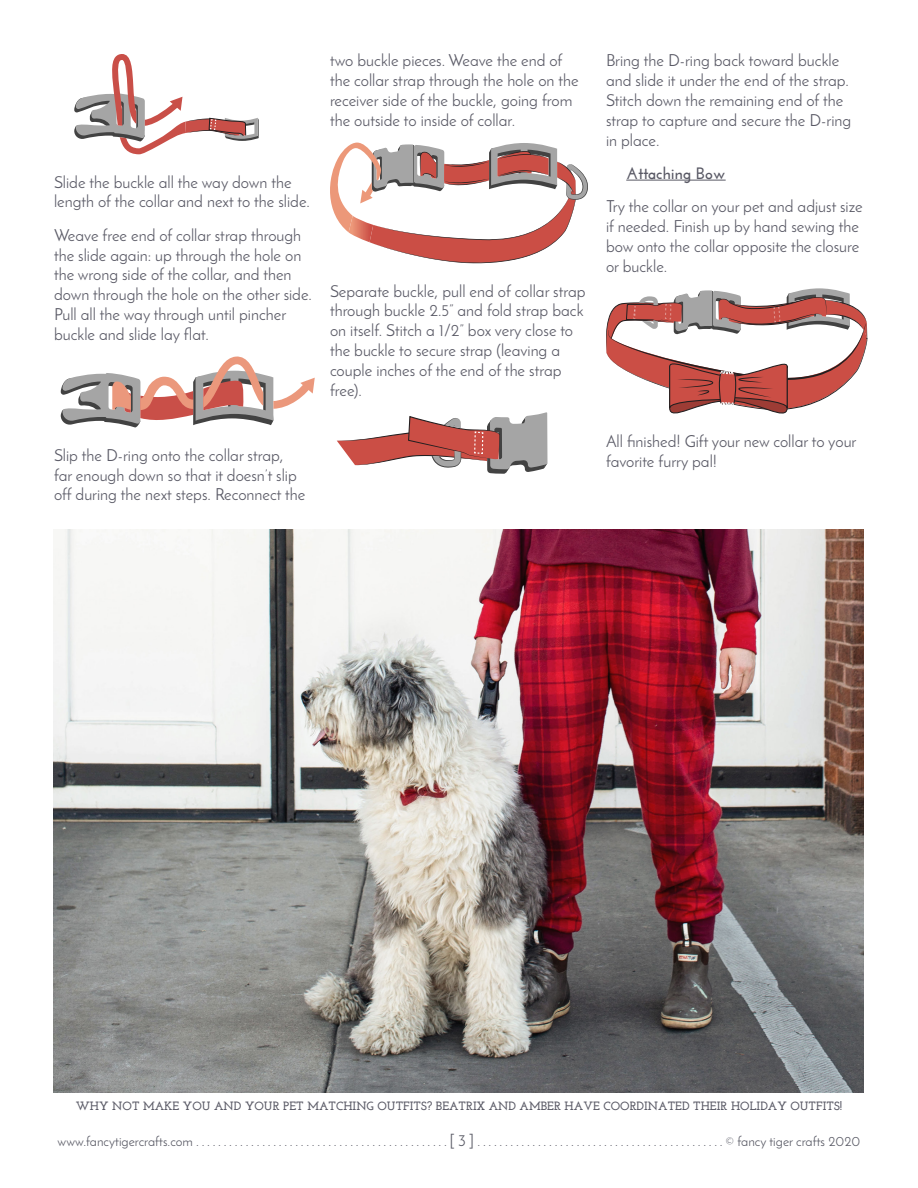
<style>
.page{position:relative;width:918px;height:1188px;background:#fff}
.page>*{position:absolute;margin:0;border:0;box-sizing:border-box;transform-origin:0 0}
.t1{font:16.5px/19.8px "Josefin Sans";color:#595965}
.t2{font:700 16.5px "Josefin Sans";color:#595965}
.t3{font:13.5px "Josefin Sans";color:#585964}
.t4{font:700 12px "Josefin Slab";color:#595965}
.s1{font-size:16.5px}
</style>
<div class="page">
<svg style="left:74px;top:54px;width:185px;height:100px"></svg>
<svg style="left:61px;top:357px;width:254px;height:70px"></svg>
<svg style="left:330px;top:143px;width:258px;height:120px"></svg>
<svg style="left:337px;top:412px;width:211px;height:62px"></svg>
<hr style="left:626px;top:180px;width:100px;height:1px;background:#595965">
<svg style="left:606px;top:288px;width:261px;height:126px"></svg>
<img style="left:53px;top:529px;width:810px;height:564px">
<p class="t1" style="left:330px;top:51px;width:250px">two buckle pieces. Weave the end of the collar strap through the hole on the receiver side of the buckle, going from the outside to inside of collar.</p>
<p class="t1" style="left:54px;top:172px;width:257px">Slide the buckle all the way down the length of the collar and next to the slide.</p>
<p class="t1" style="left:54px;top:225px;width:260px">Weave free end of collar strap through the slide again: up through the hole on the wrong side of the collar, and then down through the hole on the other side.<br>Pull all the way through until pincher buckle and slide lay flat.</p>
<p class="t1" style="left:330px;top:281px;width:257px">Separate buckle, pull end of collar strap through buckle 2.5” and fold strap back on itself. Stitch a 1/2” box very close to the buckle to secure strap (leaving a couple inches of the end of the strap free).</p>
<p class="t1" style="left:54px;top:445px;width:253px">Slip the D-ring onto the collar strap, far enough down so that it doesn’t slip off during the next steps. Reconnect the</p>
<p class="t1" style="left:606px;top:51px;width:247px">Bring the D-ring back toward buckle and slide it under the end of the strap.<br>Stitch down the remaining end of the strap to capture and secure the D-ring in place.</p>
<p class="t2" style="left:626px;top:163px;width:101px">Attaching Bow</p>
<p class="t1" style="left:606px;top:196px;width:258px">Try the collar on your pet and adjust size if needed. Finish up by hand sewing the bow onto the collar opposite the closure or buckle.</p>
<p class="t1" style="left:606px;top:431px;width:252px">All finished! Gift your new collar to your favorite furry pal!</p>
<p class="t4" style="left:76px;top:1098px;width:768px">WHY NOT MAKE YOU AND YOUR PET MATCHING OUTFITS? BEATRIX AND AMBER HAVE COORDINATED THEIR HOLIDAY OUTFITS!</p>
<p class="t3" style="left:58px;top:1133px;width:804px">www.fancytigercrafts.com ..............................................<span class="s1">[3]</span>.............................................© fancy tiger crafts 2020</p>
</div>
